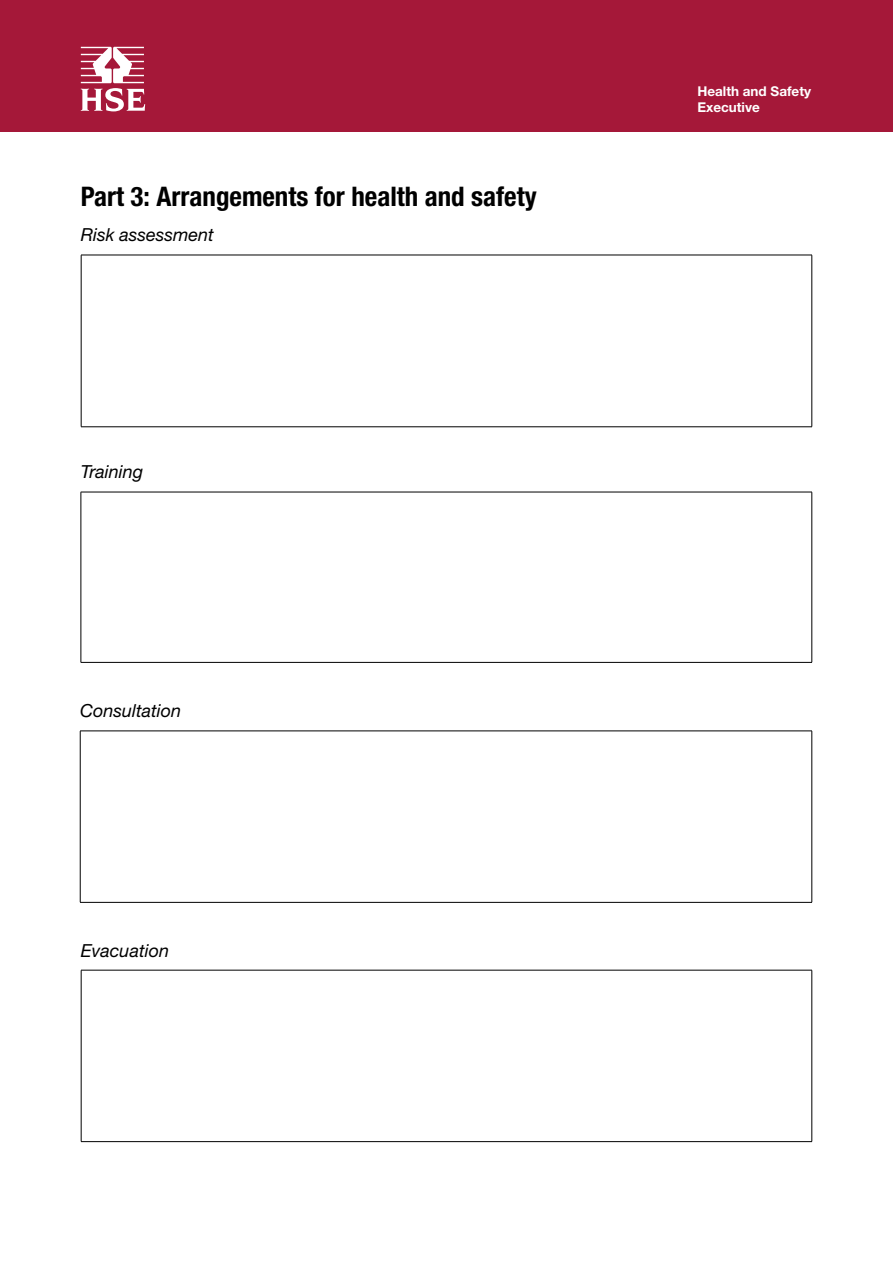
<style>
.page{position:relative;width:893px;height:1263px;background:#fff}
.page>*{position:absolute;margin:0;border:0;box-sizing:border-box;transform-origin:0 0}
.t1{font:700 condensed 27px "Helvetica Neue LT Std";color:#000}
.t2{font:italic 18px "Helvetica Neue LT Std";color:#000}
.t3{font:700 13.5px/16.5px "Helvetica Neue LT";color:#fff}
</style>
<div class="page">
<div style="left:0;top:0;width:893px;height:132px;background:#a51839"></div>
<svg style="left:81px;top:47px;width:64px;height:64px"></svg>
<hr style="left:81px;top:255px;width:731px;height:1px;background:#000">
<hr style="left:81px;top:255px;width:1px;height:172px;background:#000">
<hr style="left:811px;top:255px;width:1px;height:172px;background:#000">
<hr style="left:81px;top:426px;width:731px;height:1px;background:#000">
<hr style="left:81px;top:492px;width:731px;height:1px;background:#000">
<hr style="left:81px;top:492px;width:1px;height:170px;background:#000">
<hr style="left:811px;top:492px;width:1px;height:170px;background:#000">
<hr style="left:81px;top:662px;width:731px;height:1px;background:#000">
<hr style="left:80px;top:731px;width:732px;height:1px;background:#000">
<hr style="left:80px;top:731px;width:1px;height:171px;background:#000">
<hr style="left:811px;top:731px;width:1px;height:171px;background:#000">
<hr style="left:80px;top:902px;width:732px;height:1px;background:#000">
<hr style="left:81px;top:970px;width:731px;height:1px;background:#000">
<hr style="left:81px;top:970px;width:1px;height:171px;background:#000">
<hr style="left:811px;top:970px;width:1px;height:171px;background:#000">
<hr style="left:81px;top:1141px;width:731px;height:1px;background:#000">
<h2 class="t1" style="left:81px;top:180px;width:457px">Part 3: Arrangements for health and safety</h2>
<p class="t2" style="left:81px;top:223px;width:134px">Risk assessment</p>
<p class="t2" style="left:81px;top:461px;width:64px">Training</p>
<p class="t2" style="left:80px;top:700px;width:103px">Consultation</p>
<p class="t2" style="left:81px;top:940px;width:90px">Evacuation</p>
<p class="t3" style="left:697px;top:82px;width:115px">Health and Safety<br>Executive</p>
</div>
